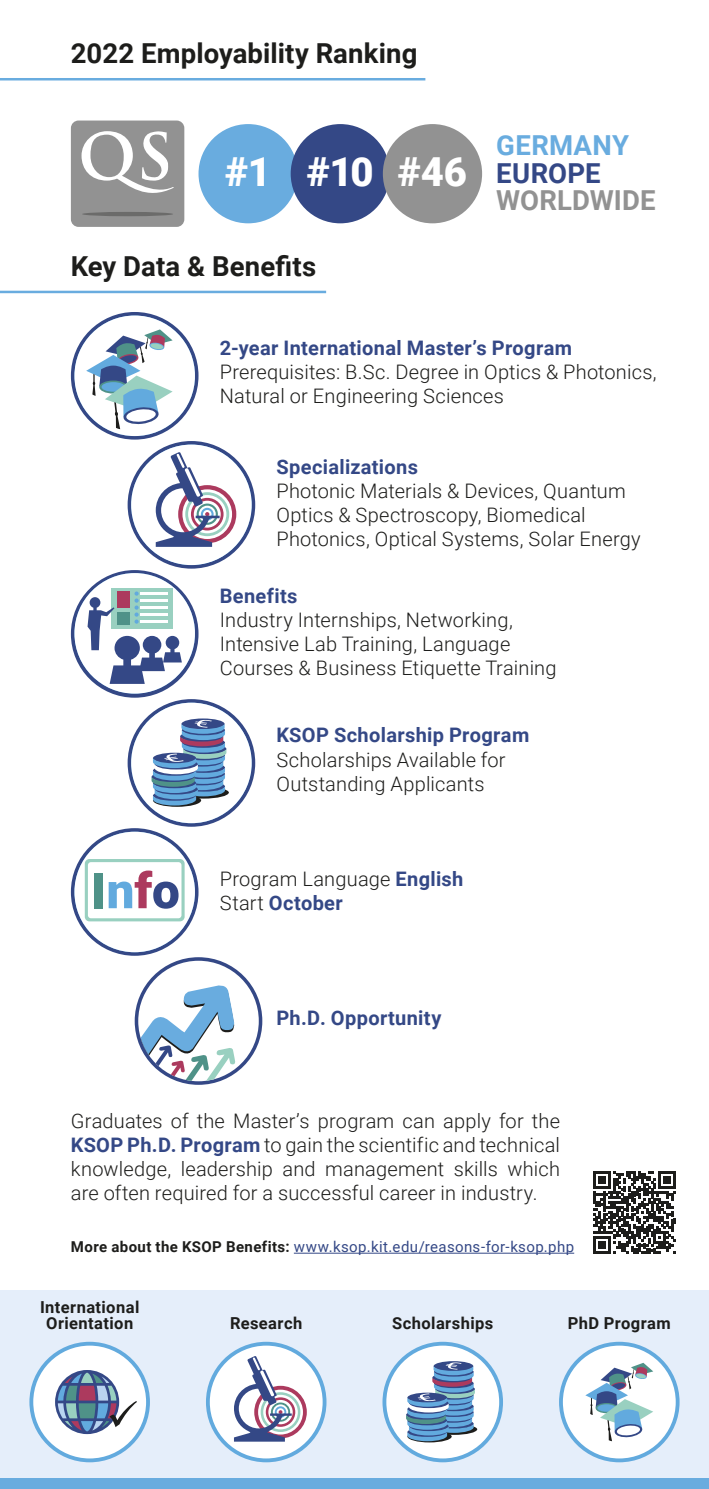
<style>
.page{position:relative;width:709px;height:1489px;background:#fff}
.page>*{position:absolute;margin:0;border:0;box-sizing:border-box;transform-origin:0 0}
.t1{font:900 40px "Roboto";color:#fff}
.t2{font:700 27.5px "Roboto";letter-spacing:.005em;color:#1d1d1b}
.t3{font:700 27.5px "Roboto";letter-spacing:.005em;color:#929292}
.t4{font:700 27.5px "Roboto";letter-spacing:.015em;color:#69acdf}
.t5{font:700 27.5px "Roboto";letter-spacing:.01em;color:#344886}
.t6{font:300 20px/24px "Roboto";letter-spacing:.01em;color:#1d1d1b}
.t7{font:700 20px "Roboto";letter-spacing:.015em;color:#344886}
.t8{font:700 16.5px/16.5px "Roboto";letter-spacing:.025em;color:#1d1d1b;text-align:center}
.t9{font:15px "Roboto";letter-spacing:.025em;color:#344886}
.s1{font-weight:700;color:#344886}
.s2{font-weight:700;color:#1d1d1b}
</style>
<div class="page">
<svg style="left:74px;top:315px;width:121px;height:121px"></svg>
<svg style="left:131px;top:444px;width:121px;height:121px"></svg>
<svg style="left:131px;top:702px;width:121px;height:121px"></svg>
<div style="left:135px;top:957px;width:127px;height:127px;background:#344886;border-radius:50%"></div>
<div style="left:138px;top:960px;width:121px;height:121px;background:#fff;border-radius:50%"></div>
<svg style="left:138px;top:983px;width:97px;height:98px"></svg>
<div style="left:71px;top:570px;width:127px;height:127px;background:#344886;border-radius:50%"></div>
<svg style="left:74px;top:573px;width:121px;height:120px"></svg>
<svg style="left:74px;top:831px;width:121px;height:121px"></svg>
<hr style="left:0;top:291px;width:326px;height:2px;background:#69acdf">
<div style="left:71px;top:120px;width:113px;height:107px;background:#929292;border-radius:8px"></div>
<hr style="left:82px;top:212px;width:91px;height:4px;background:#6b6b6a;border-radius:50%">
<svg style="left:81px;top:131px;width:93px;height:62px"></svg>
<div style="left:198px;top:124px;width:100px;height:99px;background:#69acdf;border-radius:50%"></div>
<div style="left:291px;top:124px;width:99px;height:99px;background:#344886;border-radius:50%"></div>
<div style="left:383px;top:124px;width:99px;height:99px;background:#929292;border-radius:50%"></div>
<hr style="left:0;top:78px;width:425px;height:2px;background:#69acdf">
<hr style="left:294px;top:1252px;width:280px;height:1px;background:#344886">
<svg style="left:593px;top:1171px;width:83px;height:82px"></svg>
<div style="left:0;top:1290px;width:709px;height:198px;background:#e5eefa"></div>
<div style="left:0;top:1478px;width:709px;height:10px;background:#69acdf"></div>
<svg style="left:29px;top:1341px;width:121px;height:121px"></svg>
<div style="left:33px;top:1345px;width:113px;height:113px;background:#fff;border-radius:50%"></div>
<svg style="left:55px;top:1369px;width:64px;height:64px"></svg>
<svg style="left:58px;top:1372px;width:79px;height:59px"></svg>
<svg style="left:382px;top:1341px;width:121px;height:121px"></svg>
<div style="left:386px;top:1345px;width:113px;height:113px;background:#fff;border-radius:50%"></div>
<svg style="left:407px;top:1430px;width:45px;height:12px"></svg>
<svg style="left:433px;top:1360px;width:40px;height:11px"></svg>
<svg style="left:406px;top:1362px;width:69px;height:78px"></svg>
<svg style="left:559px;top:1341px;width:120px;height:121px"></svg>
<div style="left:563px;top:1345px;width:112px;height:113px;background:#fff;border-radius:50%"></div>
<svg style="left:585px;top:1362px;width:68px;height:79px"></svg>
<svg style="left:206px;top:1341px;width:120px;height:121px"></svg>
<div style="left:210px;top:1345px;width:112px;height:113px;background:#fff;border-radius:50%"></div>
<svg style="left:234px;top:1355px;width:73px;height:86px"></svg>
<h2 class="t2" style="left:71px;top:34px;width:348px">2022 Employability Ranking</h2>
<h1 class="t1" style="left:225px;top:144px;width:243px">#1 #10 #46</h1>
<h2 class="t2" style="left:71px;top:247px;width:247px">Key Data &amp; Benefits</h2>
<h2 class="t4" style="left:496px;top:126px;width:134px">GERMANY</h2>
<h2 class="t5" style="left:496px;top:154px;width:106px">EUROPE</h2>
<h2 class="t3" style="left:496px;top:181px;width:161px">WORLDWIDE</h2>
<p class="t7" style="left:220px;top:334px;width:354px">2-year International Master’s Program</p>
<p class="t6" style="left:220px;top:359px;width:438px">Prerequisites: B.Sc. Degree in Optics &amp; Photonics,<br>Natural or Engineering Sciences</p>
<p class="t7" style="left:276px;top:452px;width:143px">Specializations</p>
<p class="t6" style="left:276px;top:478px;width:366px">Photonic Materials &amp; Devices, Quantum<br>Optics &amp; Spectroscopy, Biomedical<br>Photonics, Optical Systems, Solar Energy</p>
<p class="t7" style="left:220px;top:581px;width:79px">Benefits</p>
<p class="t6" style="left:220px;top:607px;width:338px">Industry Internships, Networking,<br>Intensive Lab Training, Language<br>Courses &amp; Business Etiquette Training</p>
<p class="t7" style="left:276px;top:721px;width:254px">KSOP Scholarship Program</p>
<p class="t6" style="left:276px;top:746px;width:231px">Scholarships Available for<br>Outstanding Applicants</p>
<p class="t6" style="left:220px;top:865px;width:245px">Program Language <span class="s1">English<br></span>Start <span class="s1">October</span></p>
<p class="t7" style="left:276px;top:1004px;width:166px">Ph.D. Opportunity</p>
<p class="t6" style="left:71px;top:1108px;width:490px;text-align:justify">Graduates of the Master’s program can apply for the <span class="s1">KSOP Ph.D. Program</span> to gain the scientific and technical knowledge, leadership and management skills which are often required for a successful career in industry.</p>
<p class="t9" style="left:71px;top:1236px;width:505px"><span class="s2">More about the KSOP Benefits:</span> www.ksop.kit.edu/reasons-for-ksop.php</p>
<p class="t8" style="left:40px;top:1298px;width:101px">International<br>Orientation</p>
<p class="t8" style="left:230px;top:1314px;width:74px">Research</p>
<p class="t8" style="left:392px;top:1314px;width:103px">Scholarships</p>
<p class="t8" style="left:568px;top:1314px;width:105px">PhD Program</p>
</div>
